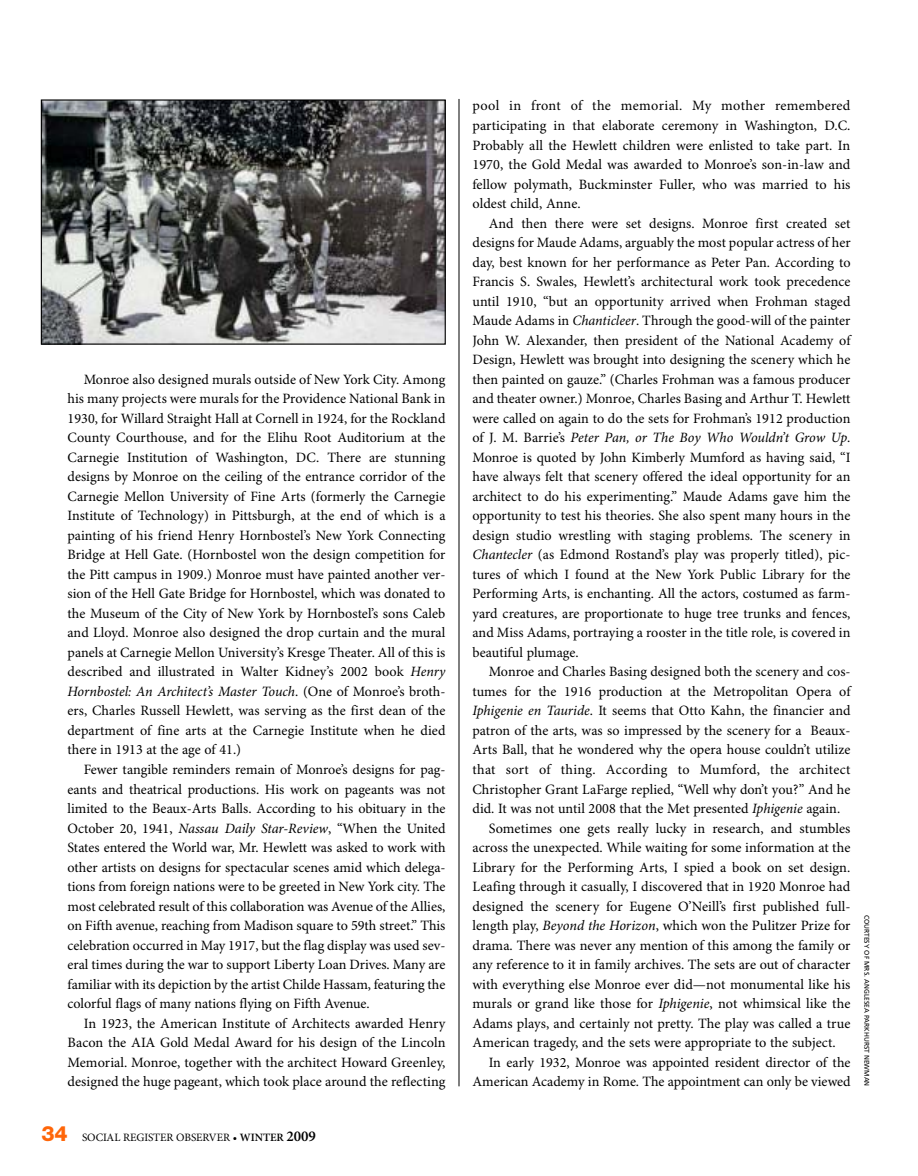
<style>
.page{position:relative;width:918px;height:1176px;background:#fff}
.page>*{position:absolute;margin:0;border:0;box-sizing:border-box;transform-origin:0 0}
.t1{font:14.25px/19.5px "Minion Pro";letter-spacing:.005em;color:#000;text-align:justify}
.t2{font:11.25px "Minion Pro";letter-spacing:-.005em;color:#000}
.t3{font:6.75px "Frutiger LT Std";color:#000}
.s1{font-style:italic}
.s2{font-family:"Helvetica Neue LT Std";font-weight:800;font-size:21px;color:#ff6609}
.s3{font-weight:600}
.s4{font-weight:600;font-size:15px}
</style>
<div class="page">
<hr style="left:459px;top:99px;width:1px;height:986px;background:#000">
<img style="left:43px;top:101px;width:401px;height:241px">
<div style="left:41px;top:99px;width:405px;height:245px;border:1px solid #000"></div>
<p class="t1" style="left:68px;top:370px;width:380px;text-indent:16px">Monroe also designed murals outside of New York City. Among his many projects were murals for the Providence National Bank in 1930, for Willard Straight Hall at Cornell in 1924, for the Rockland County Courthouse, and for the Elihu Root Auditorium at the Carnegie Institution of Washington, DC. There are stunning designs by Monroe on the ceiling of the entrance corridor of the Carnegie Mellon University of Fine Arts (formerly the Carnegie Institute of Technology) in Pittsburgh, at the end of which is a painting of his friend Henry Hornbostel’s New York Connecting Bridge at Hell Gate. (Hornbostel won the design competition for the Pitt campus in 1909.) Monroe must have painted another ver&shy;sion of the Hell Gate Bridge for Hornbostel, which was donated to the Museum of the City of New York by Hornbostel’s sons Caleb and Lloyd. Monroe also designed the drop curtain and the mural panels at Carnegie Mellon University’s Kresge Theater. All of this is described and illustrated in Walter Kidney’s 2002 book <span class="s1">Henry Hornbostel: An Architect’s Master Touch</span>. (One of Monroe’s broth&shy;ers, Charles Russell Hewlett, was serving as the first dean of the department of fine arts at the Carnegie Institute when he died there in 1913 at the age of 41.)</p>
<p class="t1" style="left:67px;top:760px;width:380px;text-indent:16px">Fewer tangible reminders remain of Monroe’s designs for pag&shy;eants and theatrical productions. His work on pageants was not limited to the Beaux-Arts Balls. According to his obituary in the October 20, 1941, <span class="s1">Nassau Daily Star-Review</span>, “When the United States entered the World war, Mr. Hewlett was asked to work with other artists on designs for spectacular scenes amid which delega&shy;tions from foreign nations were to be greeted in New York city. The most celebrated result of this collaboration was Avenue of the Allies, on Fifth avenue, reaching from Madison square to 59th street.” This celebration occurred in May 1917, but the flag display was used sev&shy;eral times during the war to support Liberty Loan Drives. Many are familiar with its depiction by the artist Childe Hassam, featuring the colorful flags of many nations flying on Fifth Avenue.</p>
<p class="t1" style="left:68px;top:1014px;width:380px;text-indent:16px">In 1923, the American Institute of Architects awarded Henry Bacon the AIA Gold Medal Award for his design of the Lincoln Memorial. Monroe, together with the architect Howard Greenley, designed the huge pageant, which took place around the reflecting</p>
<p class="t2" style="left:42px;top:1132px;width:276px"><span class="s2">34</span> SOCIAL REGISTER OBSERVER • <span class="s3">WINTER</span> <span class="s4">2009</span></p>
<p class="t1" style="left:473px;top:97px;width:380px">pool in front of the memorial. My mother remembered participating in that elaborate ceremony in Washington, D.C.<br>Probably all the Hewlett children were enlisted to take part. In 1970, the Gold Medal was awarded to Monroe’s son-in-law and fellow polymath, Buckminster Fuller, who was married to his oldest child, Anne.</p>
<p class="t1" style="left:473px;top:214px;width:380px;text-indent:16px">And then there were set designs. Monroe first created set designs for Maude Adams, arguably the most popular actress of her day, best known for her performance as Peter Pan. According to Francis S. Swales, Hewlett’s architectural work took precedence until 1910, “but an opportunity arrived when Frohman staged Maude Adams in <span class="s1">Chanticleer</span>. Through the good-will of the painter John W. Alexander, then president of the National Academy of Design, Hewlett was brought into designing the scenery which he then painted on gauze.” (Charles Frohman was a famous producer and theater owner.) Monroe, Charles Basing and Arthur T. Hewlett were called on again to do the sets for Frohman’s 1912 production of J. M. Barrie’s <span class="s1">Peter Pan, or The Boy Who Wouldn’t Grow Up</span>.<br>Monroe is quoted by John Kimberly Mumford as having said, “I have always felt that scenery offered the ideal opportunity for an architect to do his experimenting.” Maude Adams gave him the opportunity to test his theories. She also spent many hours in the design studio wrestling with staging problems. The scenery in <span class="s1">Chantecler</span> (as Edmond Rostand’s play was properly titled), pic&shy;tures of which I found at the New York Public Library for the Performing Arts, is enchanting. All the actors, costumed as farm&shy;yard creatures, are proportionate to huge tree trunks and fences, and Miss Adams, portraying a rooster in the title role, is covered in beautiful plumage.</p>
<p class="t1" style="left:489px;top:663px;width:363px">Monroe and Charles Basing designed both the scenery and cos-</p>
<p class="t1" style="left:473px;top:682px;width:380px">tumes for the 1916 production at the Metropolitan Opera of</p>
<p class="t1" style="left:473px;top:702px;width:380px"><span class="s1">Iphigenie en Tauride</span>. It seems that Otto Kahn, the financier and</p>
<p class="t1" style="left:473px;top:721px;width:380px">patron of the arts, was so impressed by the scenery for a Beaux-</p>
<p class="t1" style="left:473px;top:741px;width:379px">Arts Ball, that he wondered why the opera house couldn’t utilize</p>
<p class="t1" style="left:473px;top:760px;width:379px">that sort of thing. According to Mumford, the architect</p>
<p class="t1" style="left:473px;top:780px;width:379px">Christopher Grant LaFarge replied, “Well why don’t you?” And he</p>
<p class="t1" style="left:473px;top:799px;width:369px">did. It was not until 2008 that the Met presented <span class="s1">Iphigenie</span> again.</p>
<p class="t1" style="left:489px;top:819px;width:363px">Sometimes one gets really lucky in research, and stumbles</p>
<p class="t1" style="left:473px;top:838px;width:379px">across the unexpected. While waiting for some information at the</p>
<p class="t1" style="left:473px;top:858px;width:379px">Library for the Performing Arts, I spied a book on set design.</p>
<p class="t1" style="left:473px;top:877px;width:380px">Leafing through it casually, I discovered that in 1920 Monroe had</p>
<p class="t1" style="left:473px;top:897px;width:379px">designed the scenery for Eugene O’Neill’s first published full-</p>
<p class="t1" style="left:473px;top:916px;width:379px">length play, <span class="s1">Beyond the Horizon</span>, which won the Pulitzer Prize for</p>
<p class="t1" style="left:473px;top:936px;width:380px">drama. There was never any mention of this among the family or</p>
<p class="t1" style="left:473px;top:955px;width:380px">any reference to it in family archives. The sets are out of character</p>
<p class="t1" style="left:473px;top:975px;width:380px">with everything else Monroe ever did—not monumental like his</p>
<p class="t1" style="left:473px;top:994px;width:379px">murals or grand like those for <span class="s1">Iphigenie</span>, not whimsical like the</p>
<p class="t1" style="left:473px;top:1014px;width:379px">Adams plays, and certainly not pretty. The play was called a true</p>
<p class="t1" style="left:473px;top:1033px;width:365px">American tragedy, and the sets were appropriate to the subject.</p>
<p class="t1" style="left:489px;top:1053px;width:363px">In early 1932, Monroe was appointed resident director of the</p>
<p class="t1" style="left:473px;top:1072px;width:380px">American Academy in Rome. The appointment can only be viewed</p>
<p class="t3" style="left:870px;top:914px;width:173px;rotate:90deg">COURTESY OF MRS. ANGLESEA PARKHURST NEWMAN</p>
</div>
